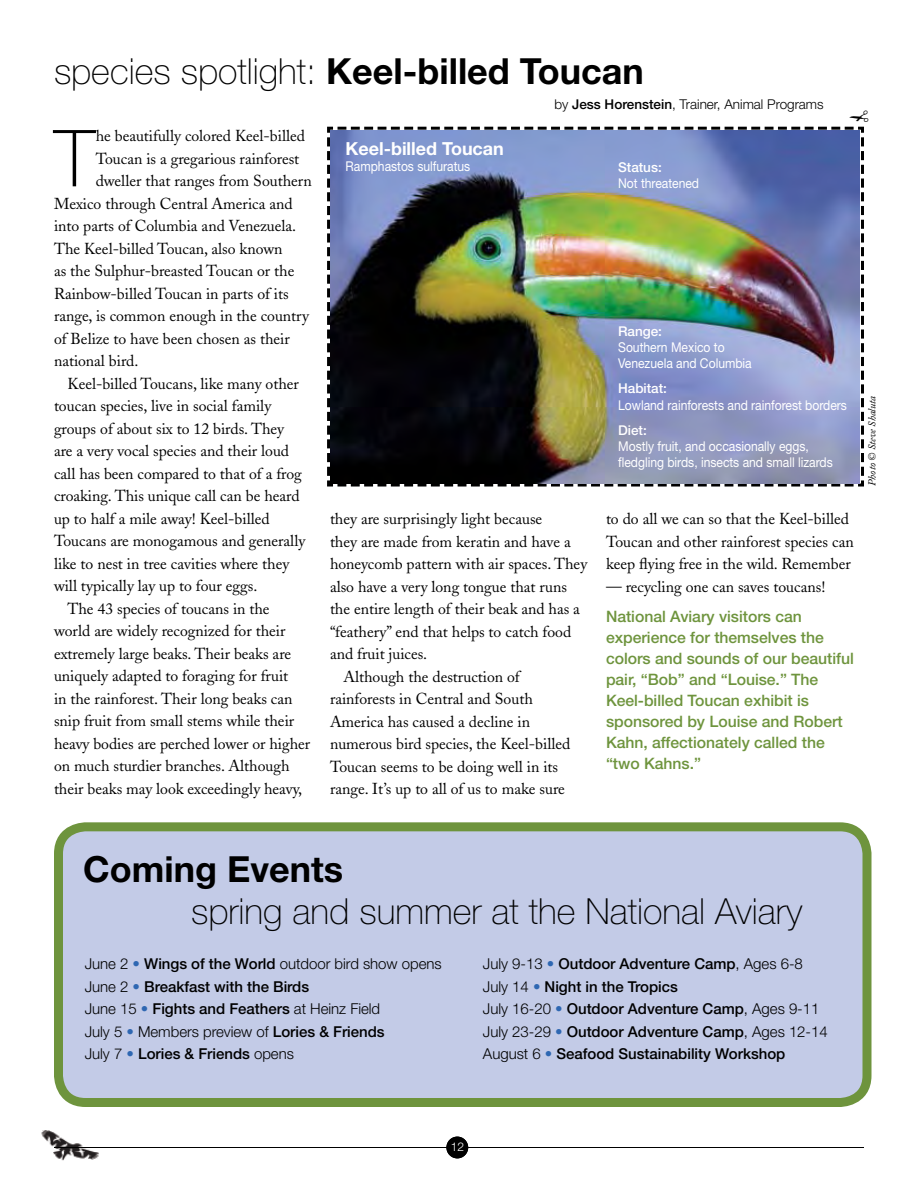
<style>
.page{position:relative;width:918px;height:1188px;background:#fff}
.page>*{position:absolute;margin:0;border:0;box-sizing:border-box;transform-origin:0 0}
.t1{font:100 78.75px "Helvetica Neue";color:#000}
.t2{font:100 36px "Helvetica Neue";color:#000}
.t3{font:700 36px "Helvetica Neue";color:#000}
.t4{font:700 18px "Helvetica Neue";color:#fff}
.t5{font:15.75px/22.5px "Adobe Caslon";color:#000}
.t6{font:500 15.75px/21px "Helvetica Neue";color:#6e943d}
.t7{font:500 15px/22.5px "Helvetica Neue";color:#000}
.t8{font:13.5px/16.2px "Helvetica Neue";color:#fff;scale:.9 1}
.t9{font:300 13.5px "Helvetica Neue";color:#000}
.t10{font:500 13.5px "Helvetica Neue";color:#fff}
.t11{font:300 12px "Helvetica Neue";color:#fff}
.t12{font:italic 10.5px "Adobe Caslon";letter-spacing:-.005em;color:#000}
.s1{font-weight:700}
.s2{font-weight:500}
.s3{font-weight:300}
.s4{font-weight:300;color:#2e67b2}
</style>
<div class="page">
<img style="left:41px;top:1131px;width:58px;height:30px">
<hr style="left:99px;top:1147px;width:765px;height:1px;background:#000">
<hr style="left:54px;top:1147px;width:771px;height:1px;background:#000">
<div style="left:446px;top:1137px;width:22px;height:21px;background:#000;border-radius:50%"></div>
<div style="left:58px;top:827px;width:809px;height:275px;background:#c3cbe7;border-radius:27px"></div>
<div style="left:54px;top:822px;width:818px;height:285px;border:9px solid #6e943d;border-radius:27px"></div>
<img style="left:327px;top:126px;width:537px;height:352px">
<h2 class="t2" style="left:54px;top:51px;width:592px">species spotlight: <span class="s1">Keel-billed Toucan</span></h2>
<p class="t9" style="left:554px;top:96px;width:271px">by <span class="s2">Jess Horenstein</span>, Trainer, Animal Programs</p>
<h1 class="t1" style="left:54px;top:115px;width:42px">T</h1>
<p class="t5" style="left:96px;top:125px;width:211px">he beautifully colored Keel-billed</p>
<p class="t5" style="left:96px;top:147px;width:205px">Toucan is a gregarious rainforest</p>
<p class="t5" style="left:96px;top:170px;width:218px">dweller that ranges from Southern</p>
<p class="t5" style="left:54px;top:192px;width:240px">Mexico through Central America and</p>
<p class="t5" style="left:54px;top:215px;width:244px">into parts of Columbia and Venezuela.</p>
<p class="t5" style="left:54px;top:237px;width:230px">The Keel-billed Toucan, also known</p>
<p class="t5" style="left:54px;top:260px;width:242px">as the Sulphur-breasted Toucan or the</p>
<p class="t5" style="left:54px;top:282px;width:236px">Rainbow-billed Toucan in parts of its</p>
<p class="t5" style="left:54px;top:305px;width:257px">range, is common enough in the country</p>
<p class="t5" style="left:54px;top:327px;width:237px">of Belize to have been chosen as their</p>
<p class="t5" style="left:54px;top:350px;width:86px">national bird.</p>
<p class="t5" style="left:68px;top:372px;width:233px">Keel-billed Toucans, like many other</p>
<p class="t5" style="left:54px;top:395px;width:219px">toucan species, live in social family</p>
<p class="t5" style="left:54px;top:417px;width:232px">groups of about six to 12 birds. They</p>
<p class="t5" style="left:54px;top:440px;width:237px">are a very vocal species and their loud</p>
<p class="t5" style="left:54px;top:462px;width:249px">call has been compared to that of a frog</p>
<p class="t5" style="left:54px;top:485px;width:247px">croaking. This unique call can be heard</p>
<p class="t5" style="left:54px;top:507px;width:217px">up to half a mile away! Keel-billed</p>
<p class="t5" style="left:54px;top:530px;width:253px">Toucans are monogamous and generally</p>
<p class="t5" style="left:54px;top:552px;width:237px">like to nest in tree cavities where they</p>
<p class="t5" style="left:54px;top:575px;width:205px">will typically lay up to four eggs.</p>
<p class="t5" style="left:68px;top:597px;width:204px">The 43 species of toucans in the</p>
<p class="t5" style="left:54px;top:620px;width:233px">world are widely recognized for their</p>
<p class="t5" style="left:54px;top:642px;width:239px">extremely large beaks. Their beaks are</p>
<p class="t5" style="left:54px;top:665px;width:236px">uniquely adapted to foraging for fruit</p>
<p class="t5" style="left:54px;top:687px;width:240px">in the rainforest. Their long beaks can</p>
<p class="t5" style="left:54px;top:710px;width:242px">snip fruit from small stems while their</p>
<p class="t5" style="left:54px;top:732px;width:258px">heavy bodies are perched lower or higher</p>
<p class="t5" style="left:54px;top:755px;width:237px">on much sturdier branches. Although</p>
<p class="t5" style="left:54px;top:777px;width:250px">their beaks may look exceedingly heavy,</p>
<p class="t4" style="left:346px;top:137px;width:160px">Keel-billed Toucan</p>
<p class="t8" style="left:346px;top:158px;width:140px">Ramphastos sulfuratus</p>
<p class="t10" style="left:618px;top:159px;width:45px">Status:</p>
<p class="t8" style="left:618px;top:175px;width:91px">Not threatened</p>
<p class="t5" style="left:330px;top:508px;width:214px">they are surprisingly light because</p>
<p class="t5" style="left:330px;top:530px;width:242px">they are made from keratin and have a</p>
<p class="t5" style="left:330px;top:553px;width:259px">honeycomb pattern with air spaces. They</p>
<p class="t5" style="left:330px;top:575px;width:239px">also have a very long tongue that runs</p>
<p class="t5" style="left:330px;top:598px;width:252px">the entire length of their beak and has a</p>
<p class="t5" style="left:330px;top:620px;width:243px">“feathery” end that helps to catch food</p>
<p class="t5" style="left:330px;top:643px;width:99px">and fruit juices.</p>
<p class="t5" style="left:344px;top:665px;width:178px">Although the destruction of</p>
<p class="t5" style="left:330px;top:688px;width:204px">rainforests in Central and South</p>
<p class="t5" style="left:330px;top:710px;width:202px">America has caused a decline in</p>
<p class="t5" style="left:330px;top:733px;width:242px">numerous bird species, the Keel-billed</p>
<p class="t5" style="left:330px;top:755px;width:230px">Toucan seems to be doing well in its</p>
<p class="t5" style="left:330px;top:778px;width:236px">range. It’s up to all of us to make sure</p>
<p class="t10" style="left:618px;top:323px;width:45px">Range:</p>
<p class="t8" style="left:618px;top:339px;width:150px">Southern Mexico to<br>Venezuela and Columbia</p>
<p class="t10" style="left:618px;top:381px;width:50px">Habitat:</p>
<p class="t8" style="left:618px;top:397px;width:256px">Lowland rainforests and rainforest borders</p>
<p class="t10" style="left:618px;top:422px;width:30px">Diet:</p>
<p class="t8" style="left:618px;top:438px;width:240px">Mostly fruit, and occasionally eggs, fledgling birds, insects and small lizards</p>
<p class="t5" style="left:606px;top:508px;width:249px">to do all we can so that the Keel-billed<br>Toucan and other rainforest species can keep flying free in the wild. Remember</p>
<p class="t5" style="left:606px;top:575px;width:221px">— recycling one can saves toucans!</p>
<p class="t6" style="left:606px;top:606px;width:249px">National Aviary visitors can experience for themselves the colors and sounds of our beautiful pair, “Bob” and “Louise.” The<br>Keel-billed Toucan exhibit is sponsored by Louise and Robert<br>Kahn, affectionately called the “two Kahns.”</p>
<p class="t12" style="left:866px;top:486px;width:91px;rotate:-90deg">Photo © Steve Shaluta</p>
<h2 class="t3" style="left:83px;top:847px;width:261px">Coming Events</h2>
<h2 class="t2" style="left:191px;top:891px;width:613px">spring and summer at the National Aviary</h2>
<p class="t7" style="left:85px;top:952px;width:358px"><span class="s3">June 2</span> <span class="s4">•</span> Wings of the World <span class="s3">outdoor bird show opens June 2</span> <span class="s4">•</span> Breakfast with the Birds<br><span class="s3">June 15</span> <span class="s4">•</span> Fights and Feathers <span class="s3">at Heinz Field<br>July 5</span> <span class="s4">•</span> <span class="s3">Members preview of</span> Lories &amp; Friends<br><span class="s3">July 7</span> <span class="s4">•</span> Lories &amp; Friends <span class="s3">opens</span></p>
<p class="t7" style="left:483px;top:952px;width:346px"><span class="s3">July 9-13</span> <span class="s4">•</span> Outdoor Adventure Camp<span class="s3">, Ages 6-8<br>July 14</span> <span class="s4">•</span> Night in the Tropics<br><span class="s3">July 16-20</span> <span class="s4">•</span> Outdoor Adventure Camp<span class="s3">, Ages 9-11<br>July 23-29</span> <span class="s4">•</span> Outdoor Adventure Camp<span class="s3">, Ages 12-14<br>August 6</span> <span class="s4">•</span> Seafood Sustainability Workshop</p>
<p class="t11" style="left:451px;top:1139px;width:15px">12</p>
</div>
